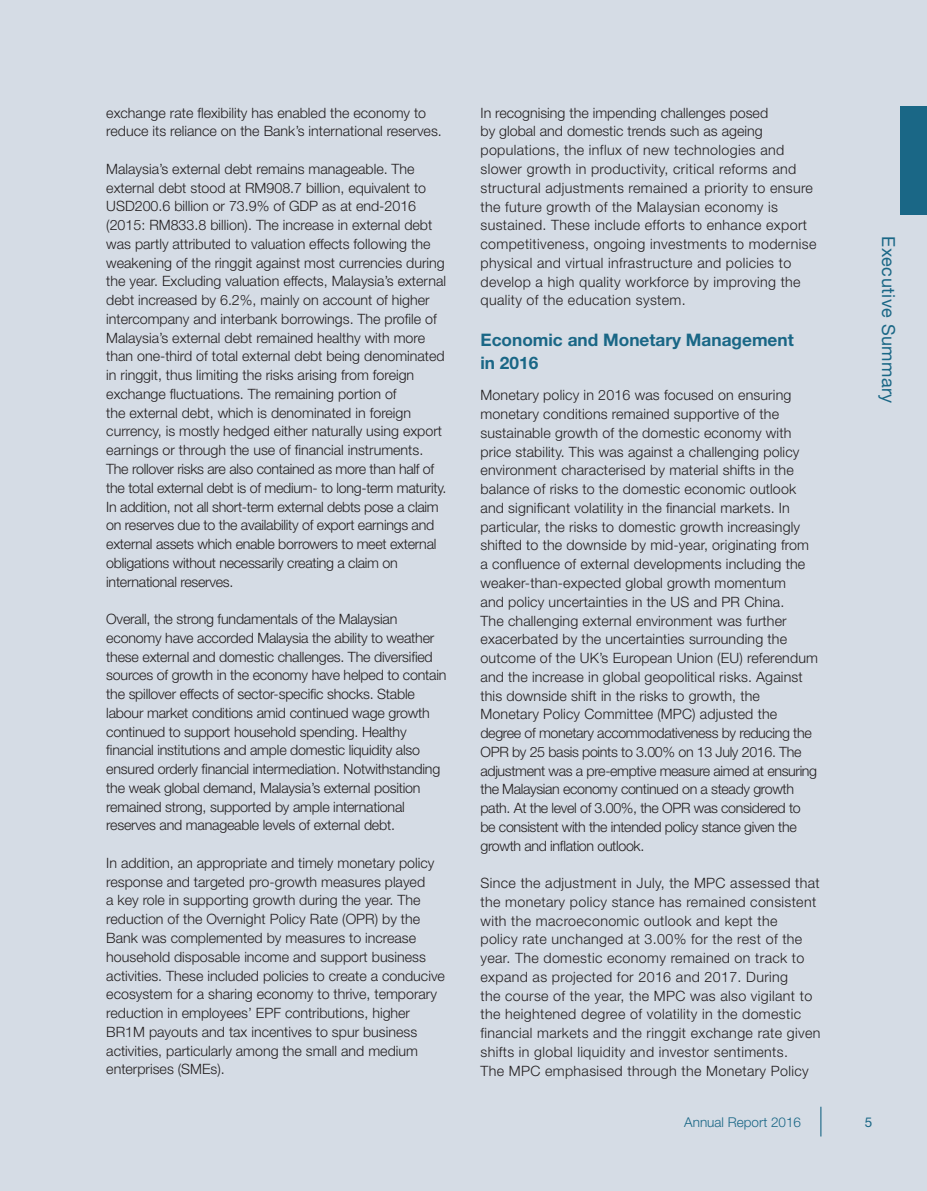
<style>
.page{position:relative;width:927px;height:1191px;background:#d5dce5}
.page>*{position:absolute;margin:0;border:0;box-sizing:border-box;transform-origin:0 0}
.t1{font:18px "Helvetica Neue";letter-spacing:.025em;color:#1a6786}
.t2{font:700 17.25px/22.5px "Helvetica Neue";color:#1a6786}
.t3{font:300 14.25px/18.8px "Helvetica Neue";color:#231f20}
.t4{font:300 14.25px/18.8px "Helvetica Neue";letter-spacing:.025em;color:#231f20}
.t5{font:300 13.5px "Helvetica Neue";color:#1a6786}
.t6{font:13.5px "Helvetica Neue";color:#1a6786}
</style>
<div class="page">
<div style="left:900px;top:106px;width:27px;height:109px;background:#1a6786"></div>
<hr style="left:820px;top:1106px;width:1px;height:30px;background:#1a6786">
<p class="t3" style="left:106px;top:103px;width:337px">exchange rate flexibility has enabled the economy to reduce its reliance on the Bank’s international reserves.</p>
<p class="t3" style="left:106px;top:159px;width:341px">Malaysia’s external debt remains manageable. The external debt stood at RM908.7 billion, equivalent to USD200.6 billion or 73.9% of GDP as at end-2016 (2015: RM833.8 billion). The increase in external debt was partly attributed to valuation effects following the weakening of the ringgit against most currencies during the year. Excluding valuation effects, Malaysia’s external debt increased by 6.2%, mainly on account of higher intercompany and interbank borrowings. The profile of Malaysia’s external debt remained healthy with more than one-third of total external debt being denominated in ringgit, thus limiting the risks arising from foreign exchange fluctuations. The remaining portion of<br>the external debt, which is denominated in foreign currency, is mostly hedged either naturally using export earnings or through the use of financial instruments.<br>The rollover risks are also contained as more than half of the total external debt is of medium- to long-term maturity.<br>In addition, not all short-term external debts pose a claim on reserves due to the availability of export earnings and external assets which enable borrowers to meet external obligations without necessarily creating a claim on international reserves.</p>
<p class="t3" style="left:106px;top:609px;width:342px">Overall, the strong fundamentals of the Malaysian economy have accorded Malaysia the ability to weather these external and domestic challenges. The diversified sources of growth in the economy have helped to contain the spillover effects of sector-specific shocks. Stable labour market conditions amid continued wage growth continued to support household spending. Healthy financial institutions and ample domestic liquidity also ensured orderly financial intermediation. Notwithstanding the weak global demand, Malaysia’s external position remained strong, supported by ample international reserves and manageable levels of external debt.</p>
<p class="t3" style="left:106px;top:853px;width:340px">In addition, an appropriate and timely monetary policy response and targeted pro-growth measures played<br>a key role in supporting growth during the year. The reduction of the Overnight Policy Rate (OPR) by the Bank was complemented by measures to increase household disposable income and support business activities. These included policies to create a conducive ecosystem for a sharing economy to thrive, temporary reduction in employees’ EPF contributions, higher BR1M payouts and tax incentives to spur business activities, particularly among the small and medium enterprises (SMEs).</p>
<p class="t4" style="left:480px;top:103px;width:337px">In recognising the impending challenges posed<br>by global and domestic trends such as ageing populations, the influx of new technologies and slower growth in productivity, critical reforms and structural adjustments remained a priority to ensure the future growth of the Malaysian economy is sustained. These include efforts to enhance export competitiveness, ongoing investments to modernise physical and virtual infrastructure and policies to develop a high quality workforce by improving the quality of the education system.</p>
<p class="t2" style="left:480px;top:328px;width:315px">Economic and Monetary Management in 2016</p>
<p class="t3" style="left:480px;top:386px;width:339px">Monetary policy in 2016 was focused on ensuring monetary conditions remained supportive of the sustainable growth of the domestic economy with price stability. This was against a challenging policy environment characterised by material shifts in the balance of risks to the domestic economic outlook and significant volatility in the financial markets. In particular, the risks to domestic growth increasingly shifted to the downside by mid-year, originating from a confluence of external developments including the weaker-than-expected global growth momentum<br>and policy uncertainties in the US and PR China.<br>The challenging external environment was further exacerbated by the uncertainties surrounding the outcome of the UK’s European Union (EU) referendum and the increase in global geopolitical risks. Against this downside shift in the risks to growth, the Monetary Policy Committee (MPC) adjusted the degree of monetary accommodativeness by reducing the OPR by 25 basis points to 3.00% on 13 July 2016. The adjustment was a pre-emptive measure aimed at ensuring the Malaysian economy continued on a steady growth path. At the level of 3.00%, the OPR was considered to be consistent with the intended policy stance given the growth and inflation outlook.</p>
<p class="t4" style="left:480px;top:873px;width:342px">Since the adjustment in July, the MPC assessed that the monetary policy stance has remained consistent with the macroeconomic outlook and kept the<br>policy rate unchanged at 3.00% for the rest of the year. The domestic economy remained on track to expand as projected for 2016 and 2017. During<br>the course of the year, the MPC was also vigilant to the heightened degree of volatility in the domestic financial markets and the ringgit exchange rate given shifts in global liquidity and investor sentiments.<br>The MPC emphasised through the Monetary Policy</p>
<p class="t1" style="left:899px;top:236px;width:169px;rotate:90deg">Executive Summary</p>
<p class="t5" style="left:684px;top:1113px;width:118px">Annual Report 2016</p>
<p class="t6" style="left:865px;top:1114px;width:9px">5</p>
</div>
